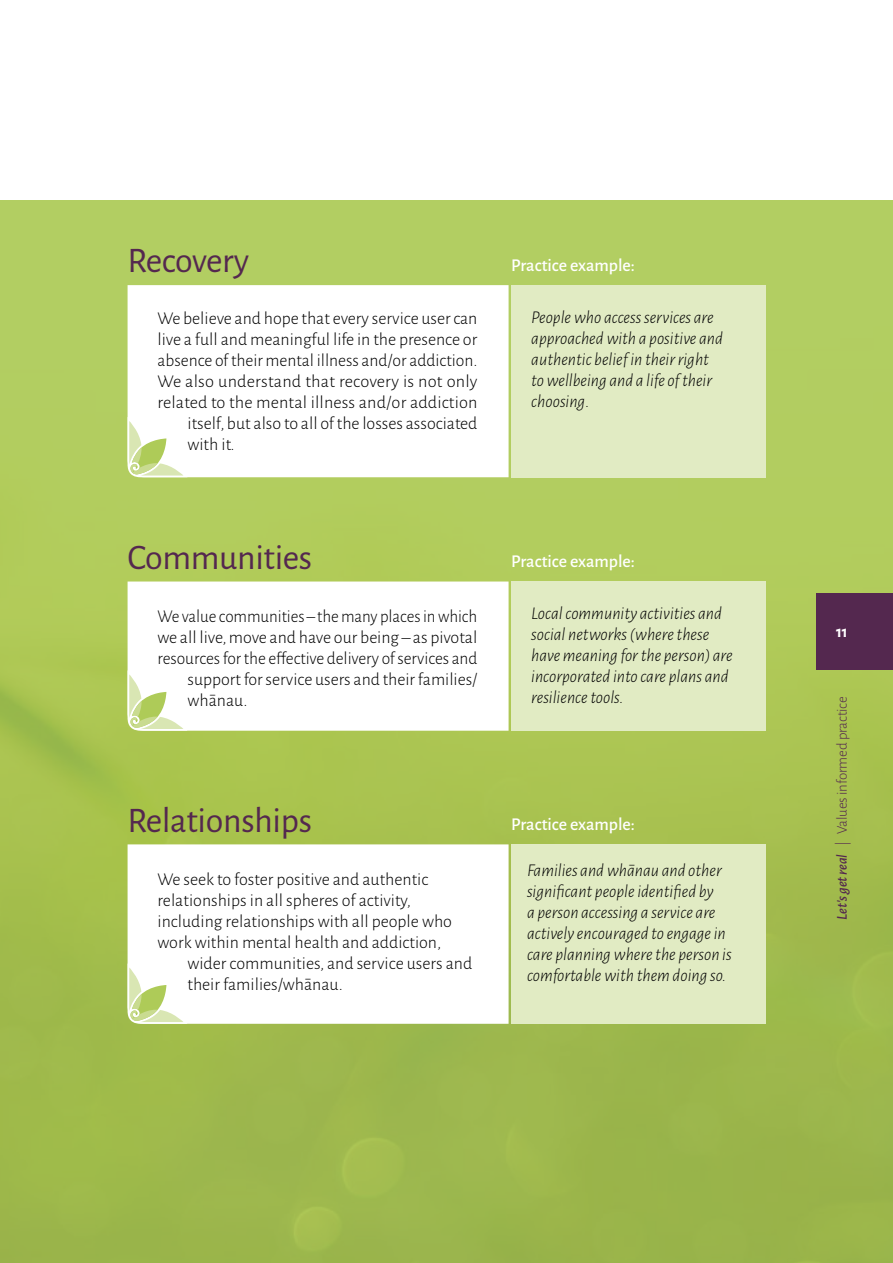
<style>
.page{position:relative;width:893px;height:1263px;background:#fff}
.page>*{position:absolute;margin:0;border:0;box-sizing:border-box;transform-origin:0 0}
.t1{font:36px "Alegreya Sans";letter-spacing:-.01em;color:#54284f}
.t2{font:300 18px "Alegreya Sans";color:#000}
.t3{font:italic 300 18px/21px "Alegreya Sans";color:#000}
.t4{font:500 18px "Alegreya Sans";color:#fff}
.t5{font:300 18px "Alegreya Sans";color:#000;scale:.95 1}
.t6{font:700 16.5px "Alegreya Sans";color:#fff}
.t7{font:300 15px "Alegreya Sans";letter-spacing:-.01em;color:#54284f}
.s1{font-weight:500;font-style:italic}
</style>
<div class="page">
<div style="left:0;top:200px;width:893px;height:1063px;background:linear-gradient(to bottom,#b8d364,#9ab446)"></div>
<div style="left:511px;top:285px;width:254px;height:192px;background:#e1ebc3"></div>
<div style="left:511px;top:581px;width:254px;height:150px;background:#e1ebc3"></div>
<div style="left:511px;top:844px;width:254px;height:180px;background:#e1ebc3"></div>
<svg style="left:128px;top:285px;width:381px;height:192px"></svg>
<svg style="left:128px;top:581px;width:381px;height:150px"></svg>
<svg style="left:128px;top:844px;width:381px;height:180px"></svg>
<svg style="left:128px;top:417px;width:60px;height:60px"></svg>
<svg style="left:128px;top:670px;width:60px;height:61px"></svg>
<svg style="left:128px;top:963px;width:60px;height:61px"></svg>
<div style="left:816px;top:593px;width:77px;height:77px;background:#54284f"></div>
<h1 class="t1" style="left:128px;top:237px;width:123px">Recovery</h1>
<p class="t2" style="left:158px;top:306px;width:321px">We believe and hope that every service user can</p>
<p class="t2" style="left:158px;top:327px;width:321px">live a full and meaningful life in the presence or</p>
<p class="t2" style="left:158px;top:348px;width:321px">absence of their mental illness and/or addiction.</p>
<p class="t2" style="left:158px;top:369px;width:321px">We also understand that recovery is not only</p>
<p class="t2" style="left:158px;top:390px;width:321px">related to the mental illness and/or addiction</p>
<p class="t2" style="left:188px;top:411px;width:291px">itself, but also to all of the losses associated</p>
<p class="t2" style="left:188px;top:432px;width:49px">with it.</p>
<p class="t4" style="left:511px;top:253px;width:125px">Practice example:</p>
<p class="t3" style="left:531px;top:306px;width:193px">People who access services are approached with a positive and authentic belief in their right to wellbeing and a life of their choosing.</p>
<h1 class="t1" style="left:128px;top:533px;width:186px">Communities</h1>
<p class="t5" style="left:158px;top:604px;width:338px">We value communities – the many places in which</p>
<p class="t2" style="left:158px;top:625px;width:321px">we all live, move and have our being – as pivotal</p>
<p class="t2" style="left:158px;top:646px;width:321px">resources for the effective delivery of services and</p>
<p class="t2" style="left:188px;top:667px;width:291px">support for service users and their families/</p>
<p class="t2" style="left:188px;top:688px;width:61px">whānau.</p>
<p class="t4" style="left:511px;top:548px;width:125px">Practice example:</p>
<p class="t3" style="left:531px;top:602px;width:203px">Local community activities and social networks (where these have meaning for the person) are incorporated into care plans and resilience tools.</p>
<h1 class="t1" style="left:128px;top:796px;width:186px">Relationships</h1>
<p class="t2" style="left:158px;top:867px;width:272px">We seek to foster positive and authentic</p>
<p class="t2" style="left:158px;top:888px;width:255px">relationships in all spheres of activity,</p>
<p class="t2" style="left:158px;top:909px;width:296px">including relationships with all people who</p>
<p class="t2" style="left:158px;top:930px;width:285px">work within mental health and addiction,</p>
<p class="t2" style="left:188px;top:951px;width:286px">wider communities, and service users and</p>
<p class="t2" style="left:188px;top:972px;width:157px">their families/whānau.</p>
<p class="t4" style="left:511px;top:811px;width:125px">Practice example:</p>
<p class="t3" style="left:527px;top:859px;width:206px">Families and whānau and other significant people identified by<br>a person accessing a service are actively encouraged to engage in care planning where the person is comfortable with them doing so.</p>
<p class="t6" style="left:836px;top:619px;width:13px">11</p>
<p class="t7" style="left:832px;top:919px;width:225px;rotate:-90deg"><span class="s1">Let’s get real</span> | Values informed practice</p>
</div>
